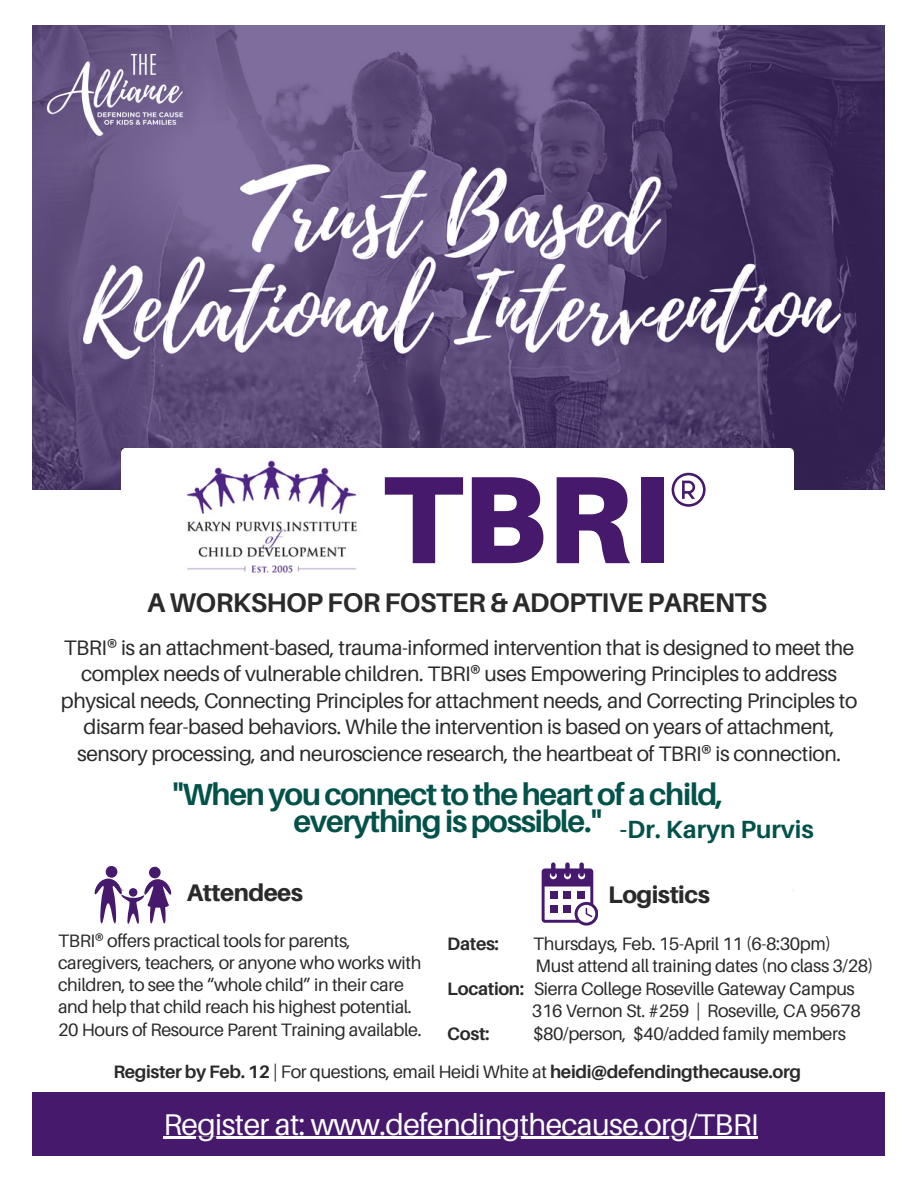
<style>
.page{position:relative;width:918px;height:1188px;background:#fff}
.page>*{position:absolute;margin:0;border:0;box-sizing:border-box;transform-origin:0 0}
.t1{font:900 124.65px "Aileron";color:#46196d}
.t2{font:700 30.75px/26.8px "Aileron";letter-spacing:-.04em;color:#03524a;text-align:center}
.t3{font:30px "Aileron";letter-spacing:-.02em;color:#fff}
.t4{font:700 27px "Aileron";letter-spacing:-.02em;color:#2a2a2a}
.t5{font:700 24.9px "Aileron";color:#03524a}
.t6{font:800 24px "Aileron";letter-spacing:-.02em;color:#2a2a2a}
.t7{font:21px/26.4px "Aileron";letter-spacing:-.02em;color:#2a2a2a;text-align:center}
.t8{font:18px/22.2px "Aileron";letter-spacing:-.02em;color:#2a2a2a}
.t9{font:700 18px "Aileron";letter-spacing:-.02em;color:#2a2a2a}
.s1{font-weight:700}
.s2{font-weight:400}
</style>
<div class="page">
<img style="left:32px;top:26px;width:853px;height:463px">
<img style="left:122px;top:448px;width:671px;height:443px">
<img style="left:154px;top:457px;width:220px;height:124px">
<div style="left:32px;top:1092px;width:853px;height:64px;background:#46196d"></div>
<img style="left:40px;top:25px;width:163px;height:149px">
<svg style="left:672px;top:473px;width:33px;height:34px"></svg>
<div style="left:106px;top:866px;width:11px;height:12px;background:#46196d;border-radius:50%"></div>
<div style="left:149px;top:867px;width:12px;height:11px;background:#46196d;border-radius:50%"></div>
<svg style="left:94px;top:879px;width:79px;height:44px"></svg>
<svg style="left:542px;top:862px;width:56px;height:63px"></svg>
<hr style="left:164px;top:1137px;width:594px;height:2px;background:#fff">
<p class="t1" style="left:383px;top:442px;width:289px">TBRI</p>
<p class="t4" style="left:147px;top:586px;width:622px">A WORKSHOP FOR FOSTER &amp; ADOPTIVE PARENTS</p>
<p class="t7" style="left:61px;top:634px;width:798px">TBRI® is an attachment-based, trauma-informed intervention that is designed to meet the complex needs of vulnerable children. TBRI® uses Empowering Principles to address physical needs, Connecting Principles for attachment needs, and Correcting Principles to disarm fear-based behaviors. While the intervention is based on years of attachment, sensory processing, and neuroscience research, the heartbeat of TBRI® is connection.</p>
<p class="t2" style="left:172px;top:780px;width:553px">"Whenyouconnecttotheheartofachild, everythingispossible."</p>
<p class="t5" style="left:620px;top:814px;width:195px">-Dr. Karyn Purvis</p>
<p class="t6" style="left:187px;top:878px;width:118px">Attendees</p>
<p class="t8" style="left:58px;top:929px;width:365px">TBRI® offers practical tools for parents, caregivers, teachers, or anyone who works with children, to see the “whole child” in their care and help that child reach his highest potential.</p>
<p class="t8" style="left:58px;top:1018px;width:365px">20 Hours of Resource Parent Training available.</p>
<p class="t6" style="left:608px;top:880px;width:103px">Logistics</p>
<p class="t9" style="left:447px;top:932px;width:53px">Dates:</p>
<p class="t8" style="left:533px;top:932px;width:300px">Thursdays, Feb. 15-April 11 (6-8:30pm)</p>
<p class="t8" style="left:536px;top:954px;width:339px">Must attend all training dates (no class 3/28)</p>
<p class="t8" style="left:447px;top:977px;width:409px"><span class="s1">Location:</span> Sierra College Roseville Gateway Campus</p>
<p class="t8" style="left:532px;top:999px;width:330px">316 Vernon St. #259 | Roseville, CA 95678</p>
<p class="t9" style="left:447px;top:1022px;width:44px">Cost:</p>
<p class="t8" style="left:533px;top:1022px;width:314px">$80/person, $40/added family members</p>
<p class="t9" style="left:113px;top:1061px;width:689px">Register by Feb. 12 <span class="s2">| For questions, email Heidi White at</span> heidi@defendingthecause.org</p>
<p class="t3" style="left:164px;top:1106px;width:597px">Register at: www.defendingthecause.org/TBRI</p>
</div>
